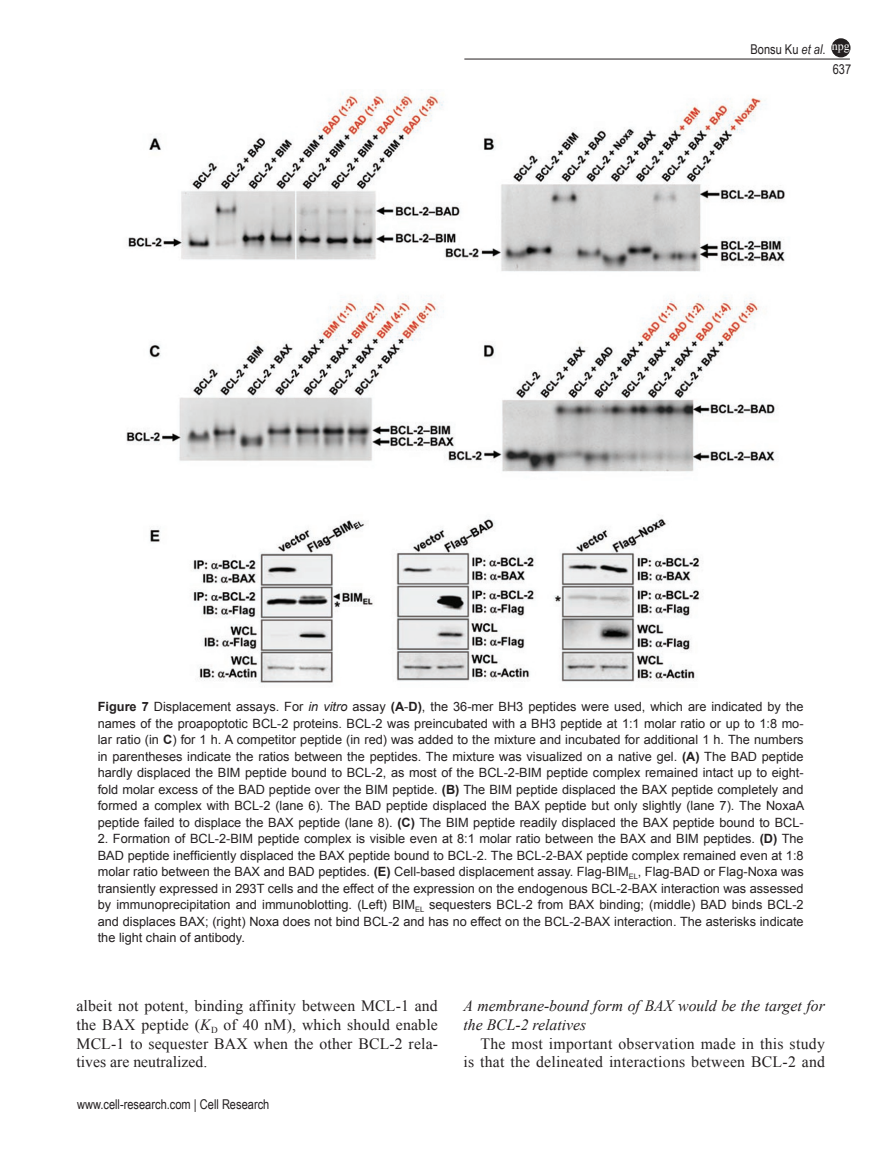
<style>
.page{position:relative;width:893px;height:1170px;background:#fff}
.page>*{position:absolute;margin:0;border:0;box-sizing:border-box;transform-origin:0 0}
.t1{font:15.75px/18.8px "Times New Roman";letter-spacing:.015em;color:#231f20;text-align:justify}
.t2{font:italic 15.75px/18.8px "Times New Roman";color:#231f20}
.t3{font:13.5px "Arial Narrow";color:#231f20}
.t4{font:12.75px/16.5px "Arial";color:#231f20;text-align:justify}
.t5{font:12px "Times New Roman";color:#fff}
.s1{font-style:italic}
.s2{font-weight:700}
.s3{font-family:"Arial MT2"}
</style>
<div class="page">
<hr style="left:464px;top:59px;width:386px;height:1px;background:#231f20">
<div style="left:832px;top:39px;width:18px;height:18px;background:#231f20;border-radius:50%"></div>
<div style="left:831px;top:38px;width:19px;height:19px;border:2px solid #231f20;border-radius:50%"></div>
<img style="left:126px;top:90px;width:659px;height:593px">
<p class="t5" style="left:832px;top:38px;width:19px">npg</p>
<p class="t3" style="left:750px;top:40px;width:77px">Bonsu Ku <span class="s1">et al</span>.</p>
<p class="t3" style="left:833px;top:59px;width:20px">637</p>
<p class="t4" style="left:98px;top:698px;width:708px"><span class="s2">Figure 7</span> Displacement assays. For <span class="s1">in vitro</span> assay <span class="s2">(A</span><span class="s3">-</span><span class="s2">D)</span>, the 36-mer BH3 peptides were used, which are indicated by the names of the proapoptotic BCL-2 proteins. BCL-2 was preincubated with a BH3 peptide at 1:1 molar ratio or up to 1:8 mo&shy;lar ratio (in <span class="s2">C</span>) for 1 h. A competitor peptide (in red) was added to the mixture and incubated for additional 1 h. The numbers in parentheses indicate the ratios between the peptides. The mixture was visualized on a native gel. <span class="s2">(A)</span> The <span class="s3">BAD peptide </span>hardly displaced the BIM peptide bound to BCL-2, as most of the BCL-2-BIM peptide complex remained intact up to eight&shy;fold molar excess of the BAD peptide over the BIM peptide. <span class="s2">(B)</span> The BIM peptide displaced the BAX peptide completely and formed a complex with BCL-2 (lane 6). The BAD peptide displaced the BAX peptide but only slightly (lane 7). The NoxaA peptide failed to displace the BAX peptide (lane 8). <span class="s2">(C)</span> The BIM peptide readily displaced the BAX peptide bound to BCL-</p>
<p class="t4" style="left:98px;top:830px;width:707px">2. Formation of BCL-2-BIM peptide complex is visible even at 8:1 molar ratio between the BAX and BIM peptides. <span class="s2">(D)</span> The BAD peptide inefficiently displaced the BAX peptide bound to BCL-2. The BCL-2-BAX peptide complex remained even at 1:8 molar ratio between the BAX and BAD peptides. <span class="s2">(E)</span> Cell-based displacement assay. Flag-BIM<sub>EL</sub>, Flag-BAD or Flag-Noxa was transiently expressed in 293T cells and the effect of the expression on the endogenous BCL-2-BAX interaction was assessed by immunoprecipitation and immunoblotting. (Left) BIM<sub>EL</sub> sequesters BCL-2 from BAX binding; (middle) BAD binds BCL-2 and displaces BAX; (right) Noxa does not bind BCL-2 and has no effect on the BCL-2-BAX interaction. The asterisks indicate the light chain of antibody.</p>
<p class="t1" style="left:77px;top:996px;width:363px">albeit not potent, binding affinity between MCL-1 and the BAX peptide (<span class="s1">K</span><sub>D</sub> of 40 nM), which should enable MCL-1 to sequester BAX when the other BCL-2 rela&shy;tives are neutralized.</p>
<p class="t2" style="left:463px;top:996px;width:363px">A membrane-bound form of BAX would be the target for the BCL-2 relatives</p>
<p class="t1" style="left:463px;top:1033px;width:363px;text-align:right">The most important observation made in this study<br>is that the delineated interactions between BCL-2 and</p>
<p class="t3" style="left:77px;top:1094px;width:194px">www.cell-research.com | Cell Research</p>
</div>
